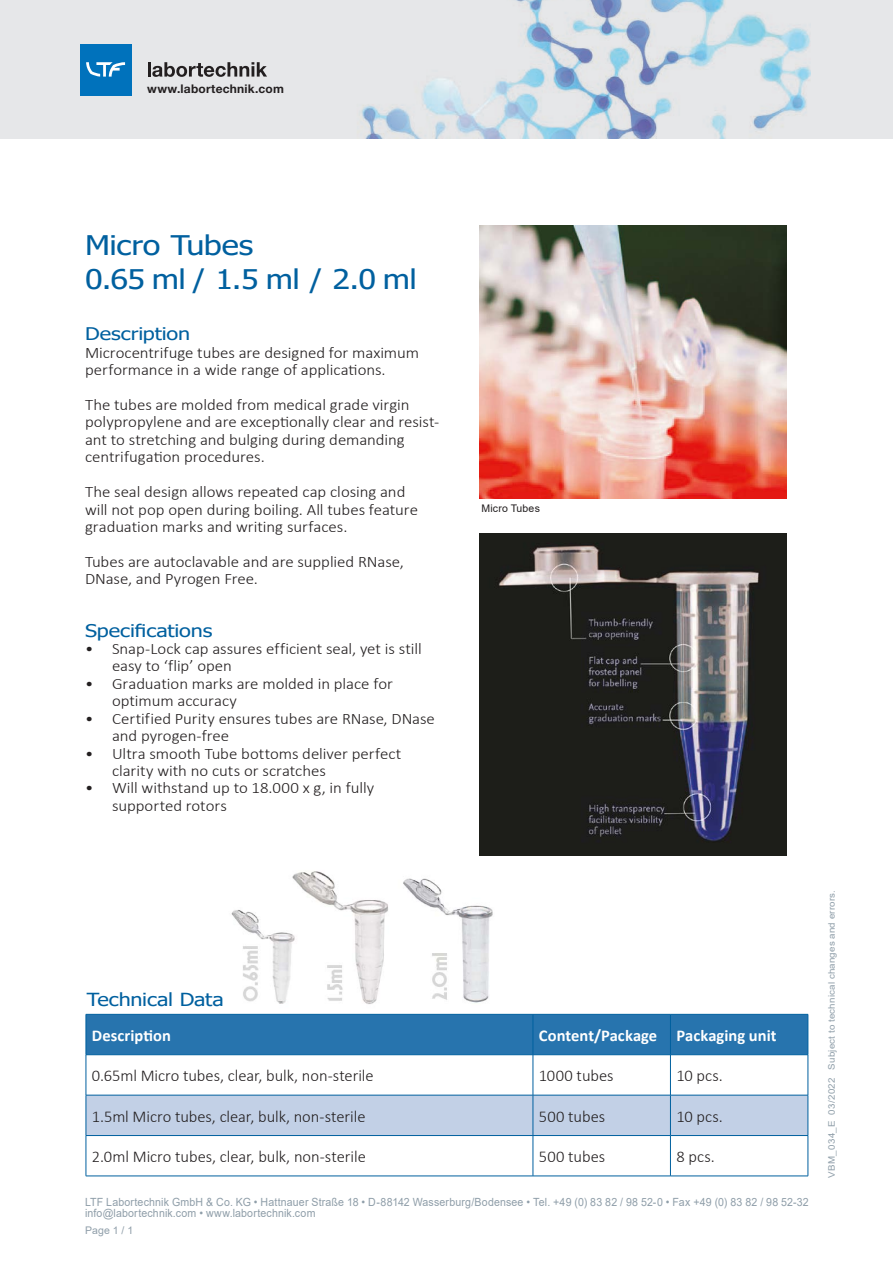
<style>
.page{position:relative;width:893px;height:1263px;background:#fff}
.page>*{position:absolute;margin:0;border:0;box-sizing:border-box;transform-origin:0 0}
.Headline{font:27px "Tahoma";letter-spacing:-.015em;color:#00609f;scale:1.2 1}
.Subline{font:18px "Tahoma";letter-spacing:-.01em;color:#00609f;scale:1.2 1}
.Subline-2{font:17.4px "Tahoma";letter-spacing:-.005em;color:#00609f;scale:1.24 1}
.t1{font:300 16.5px "Calibri";letter-spacing:-.005em;color:#231f20}
.t2{font:700 16.5px "Calibri";letter-spacing:.005em;color:#fff}
.t3{font:300 16.05px/17.4px "Calibri";letter-spacing:-.005em;color:#231f20;scale:1.05 1}
.t4{font:700 12px "Helvetica Neue LT Std";letter-spacing:.015em;color:#231f20}
.t5{font:11.25px/11.2px "Arial";letter-spacing:.015em;color:#8f9ea9;scale:.94 1}
.t6{font:10.5px "Arial";letter-spacing:.015em;color:#231f20}
.t7{font:10.5px "Arial";color:#8f9ea9}
.t8{font:9px "Arial";letter-spacing:.025em;color:#8f9ea9;scale:1.08 1}
</style>
<div class="page">
<div style="left:0;top:0;width:893px;height:139px;background:#e6e7e9"></div>
<img style="left:361px;top:0;width:449px;height:139px">
<hr style="left:148px;top:62px;width:3px;height:15px;background:#231f20">
<svg style="left:152px;top:62px;width:115px;height:15px"></svg>
<div style="left:80px;top:44px;width:51px;height:51px;background:#0072bc"></div>
<svg style="left:86px;top:62px;width:39px;height:15px"></svg>
<div style="left:87px;top:1015px;width:721px;height:39px;background:#2774ae"></div>
<div style="left:87px;top:1096px;width:721px;height:39px;background:#c2d0e6"></div>
<hr style="left:86px;top:1014px;width:447px;height:1px;background:#00609f">
<hr style="left:86px;top:1014px;width:1px;height:40px;background:#00609f">
<hr style="left:533px;top:1014px;width:137px;height:1px;background:#00609f">
<hr style="left:533px;top:1014px;width:1px;height:40px;background:#00609f">
<hr style="left:670px;top:1014px;width:138px;height:1px;background:#00609f">
<hr style="left:670px;top:1014px;width:1px;height:40px;background:#00609f">
<hr style="left:808px;top:1014px;width:1px;height:40px;background:#00609f">
<hr style="left:86px;top:1054px;width:447px;height:1px;background:#00609f">
<hr style="left:86px;top:1055px;width:1px;height:40px;background:#00609f">
<hr style="left:533px;top:1054px;width:137px;height:1px;background:#00609f">
<hr style="left:533px;top:1055px;width:1px;height:40px;background:#00609f">
<hr style="left:670px;top:1054px;width:138px;height:1px;background:#00609f">
<hr style="left:670px;top:1055px;width:1px;height:40px;background:#00609f">
<hr style="left:808px;top:1055px;width:1px;height:40px;background:#00609f">
<hr style="left:86px;top:1095px;width:447px;height:1px;background:#00609f">
<hr style="left:86px;top:1095px;width:1px;height:40px;background:#00609f">
<hr style="left:533px;top:1095px;width:137px;height:1px;background:#00609f">
<hr style="left:533px;top:1095px;width:1px;height:40px;background:#00609f">
<hr style="left:670px;top:1095px;width:138px;height:1px;background:#00609f">
<hr style="left:670px;top:1095px;width:1px;height:40px;background:#00609f">
<hr style="left:808px;top:1095px;width:1px;height:40px;background:#00609f">
<hr style="left:86px;top:1135px;width:447px;height:1px;background:#00609f">
<hr style="left:86px;top:1136px;width:1px;height:40px;background:#00609f">
<hr style="left:533px;top:1135px;width:137px;height:1px;background:#00609f">
<hr style="left:533px;top:1136px;width:1px;height:40px;background:#00609f">
<hr style="left:670px;top:1135px;width:138px;height:1px;background:#00609f">
<hr style="left:670px;top:1136px;width:1px;height:40px;background:#00609f">
<hr style="left:808px;top:1136px;width:1px;height:40px;background:#00609f">
<hr style="left:86px;top:1176px;width:447px;height:1px;background:#00609f">
<hr style="left:533px;top:1176px;width:137px;height:1px;background:#00609f">
<hr style="left:670px;top:1176px;width:138px;height:1px;background:#00609f">
<img style="left:231px;top:871px;width:262px;height:133px">
<img style="left:479px;top:533px;width:308px;height:322px">
<img style="left:479px;top:225px;width:308px;height:273px">
<p class="t4" style="left:147px;top:81px;width:138px">www.labortechnik.com</p>
<p class="Headline" style="left:85px;top:227px;width:142px">Micro Tubes</p>
<p class="Headline" style="left:85px;top:261px;width:278px">0.65 ml / 1.5 ml / 2.0 ml</p>
<p class="Subline-2" style="left:85px;top:322px;width:86px">Description</p>
<p class="t3" style="left:85px;top:343px;width:320px">Microcentrifuge tubes are designed for maximum performance in a wide range of applications.</p>
<p class="t3" style="left:85px;top:396px;width:339px">The tubes are molded from medical grade virgin polypropylene and are exceptionally clear and resist&shy;ant to stretching and bulging during demanding centrifugation procedures.</p>
<p class="t3" style="left:85px;top:483px;width:319px">The seal design allows repeated cap closing and will not pop open during boiling. All tubes feature graduation marks and writing surfaces.</p>
<p class="t3" style="left:85px;top:553px;width:305px">Tubes are autoclavable and are supplied RNase,<br>DNase, and Pyrogen Free.</p>
<p class="Subline-2" style="left:85px;top:618px;width:104px">Specifications</p>
<p class="t3" style="left:112px;top:640px;width:297px;text-indent:-27px">• Snap-Lock cap assures efficient seal, yet is still easy to ‘flip’ open</p>
<p class="t3" style="left:112px;top:675px;width:269px;text-indent:-27px">• Graduation marks are molded in place for optimum accuracy</p>
<p class="t3" style="left:112px;top:709px;width:309px;text-indent:-27px">• Certified Purity ensures tubes are RNase, DNase and pyrogen-free</p>
<p class="t3" style="left:112px;top:744px;width:277px;text-indent:-27px">• Ultra smooth Tube bottoms deliver perfect clarity with no cuts or scratches</p>
<p class="t3" style="left:112px;top:779px;width:251px;text-indent:-27px">• Will withstand up to 18.000 x g, in fully supported rotors</p>
<p class="t6" style="left:481px;top:501px;width:60px">Micro Tubes</p>
<p class="Subline" style="left:87px;top:988px;width:116px">Technical Data</p>
<p class="t2" style="left:92px;top:1023px;width:80px">Description</p>
<p class="t2" style="left:539px;top:1023px;width:120px">Content/Package</p>
<p class="t2" style="left:676px;top:1023px;width:102px">Packaging unit</p>
<p class="t1" style="left:92px;top:1065px;width:283px">0.65ml Micro tubes, clear, bulk, non-sterile</p>
<p class="t1" style="left:539px;top:1065px;width:76px">1000 tubes</p>
<p class="t1" style="left:676px;top:1065px;width:48px">10 pcs.</p>
<p class="t1" style="left:92px;top:1106px;width:275px">1.5ml Micro tubes, clear, bulk, non-sterile</p>
<p class="t1" style="left:539px;top:1106px;width:68px">500 tubes</p>
<p class="t1" style="left:676px;top:1106px;width:48px">10 pcs.</p>
<p class="t1" style="left:92px;top:1146px;width:275px">2.0ml Micro tubes, clear, bulk, non-sterile</p>
<p class="t1" style="left:539px;top:1146px;width:68px">500 tubes</p>
<p class="t1" style="left:676px;top:1146px;width:40px">8 pcs.</p>
<p class="t5" style="left:85px;top:1196px;width:771px">LTF Labortechnik GmbH &amp; Co. KG • Hattnauer Straße 18 • D-88142 Wasserburg/Bodensee • Tel. +49 (0) 83 82 / 98 52-0 • Fax +49 (0) 83 82 / 98 52-32 info@labortechnik.com • www.labortechnik.com</p>
<p class="t7" style="left:85px;top:1223px;width:50px">Page 1 / 1</p>
<p class="t8" style="left:825px;top:1178px;width:268px;rotate:-90deg">VBM_034_E 03/2022 Subject to technical changes and errors.</p>
</div>
